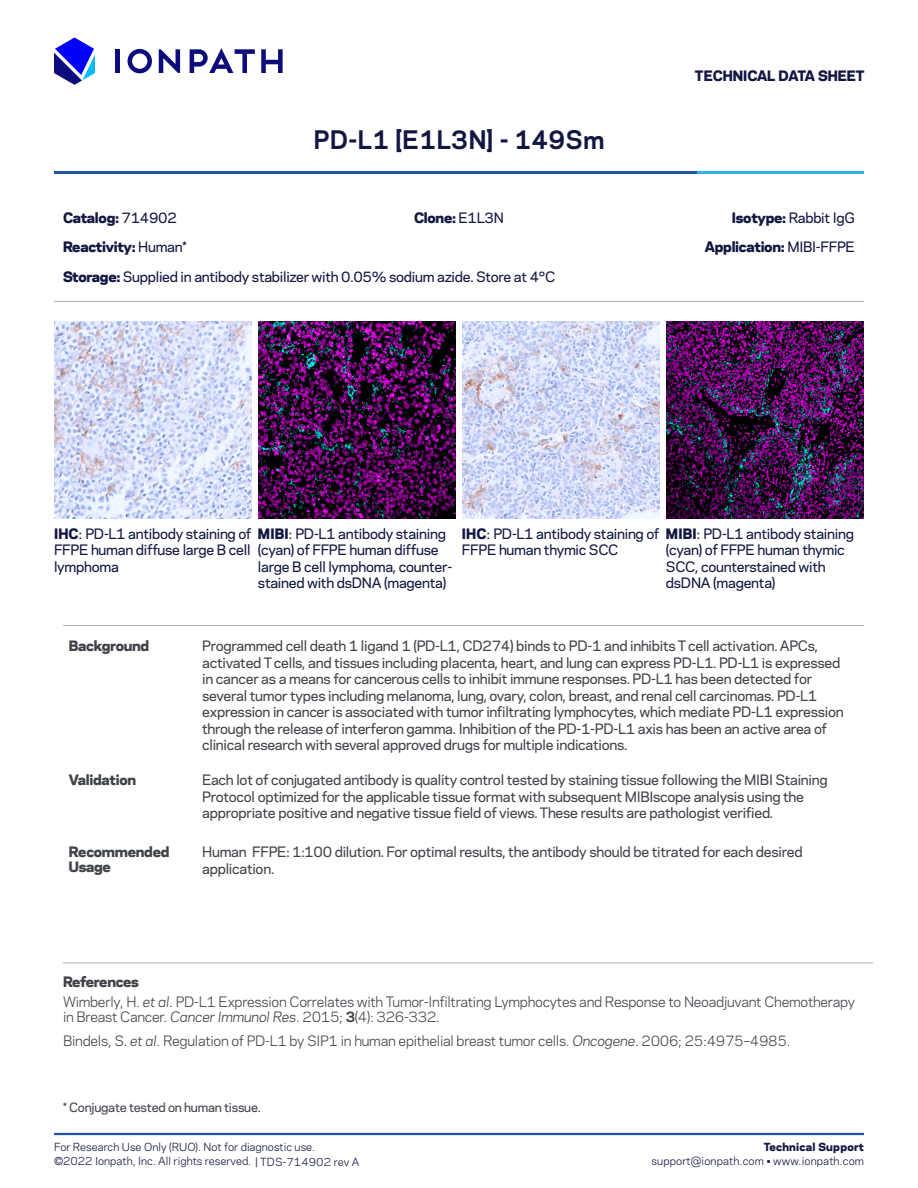
<style>
.page{position:relative;width:918px;height:1188px;background:#fff}
.page>*{position:absolute;margin:0;border:0;box-sizing:border-box;transform-origin:0 0}
.t1{font:700 24px "Polaris";letter-spacing:.01em;color:#111741}
.t2{font:500 13.5px/16.5px "Polaris";letter-spacing:-.02em;color:#40444a}
.t3{font:500 13.5px/16.5px "Polaris";letter-spacing:-.02em;color:#111741}
.t4{font:13.5px/19.5px "Polaris";letter-spacing:-.02em;color:#40444a}
.t5{font:800 13.5px "Polaris";letter-spacing:-.02em;color:#111741}
.t6{font:800 13.5px/15px "Polaris";letter-spacing:-.02em;color:#40444a}
.t7{font:800 13.5px "Polaris";color:#111741}
.t8{font:500 12px "Polaris";letter-spacing:-.02em;color:#40444a}
.t9{font:10.5px/13.5px "Polaris";color:#111741}
.t10{font:800 10.5px "Polaris";letter-spacing:.025em;color:#111741}
.s1{font-weight:500}
.s2{font-weight:800}
.s3{font-style:italic}
.s4{font-weight:700}
</style>
<div class="page">
<hr style="left:54px;top:1133px;width:810px;height:2px;background:#1d55a5">
<svg style="left:159px;top:49px;width:21px;height:24px"></svg>
<hr style="left:116px;top:49px;width:4px;height:24px;background:#0c0c7c">
<svg style="left:261px;top:49px;width:22px;height:24px"></svg>
<svg style="left:128px;top:49px;width:24px;height:24px"></svg>
<svg style="left:190px;top:48px;width:65px;height:25px"></svg>
<svg style="left:54px;top:38px;width:41px;height:47px"></svg>
<hr style="left:54px;top:301px;width:810px;height:1px;background:#b2b7bb">
<hr style="left:54px;top:171px;width:644px;height:3px;background:#1d55a5">
<hr style="left:698px;top:171px;width:166px;height:3px;background:#2db3e7">
<hr style="left:63px;top:625px;width:801px;height:1px;background:#b2b7bb">
<hr style="left:63px;top:962px;width:810px;height:2px;background:#b2b7bb">
<img style="left:54px;top:321px;width:198px;height:198px">
<img style="left:258px;top:321px;width:198px;height:198px">
<img style="left:462px;top:321px;width:198px;height:198px">
<img style="left:666px;top:321px;width:198px;height:198px">
<p class="t5" style="left:63px;top:207px;width:115px">Catalog: <span class="s1">714902</span></p>
<h1 class="t1" style="left:313px;top:122px;width:293px">PD-L1 [E1L3N] - 149Sm</h1>
<p class="t7" style="left:695px;top:65px;width:171px">TECHNICAL DATA SHEET</p>
<p class="t5" style="left:414px;top:207px;width:91px">Clone: <span class="s1">E1L3N</span></p>
<p class="t3" style="left:732px;top:209px;width:125px"><span class="s2">Isotype:</span> Rabbit IgG</p>
<p class="t5" style="left:63px;top:236px;width:125px">Reactivity: <span class="s1">Human*</span></p>
<p class="t5" style="left:705px;top:236px;width:152px">Application: <span class="s1">MIBI-FFPE</span></p>
<p class="t3" style="left:63px;top:268px;width:494px"><span class="s2">Storage:</span> Supplied in antibody stabilizer with 0.05% sodium azide. Store at 4°C</p>
<p class="t3" style="left:54px;top:525px;width:199px;text-align:justify"><span class="s2">IHC</span>: PD-L1 antibody staining of FFPE human diffuse large B cell lymphoma</p>
<p class="t3" style="left:258px;top:525px;width:196px"><span class="s2">MIBI</span>: PD-L1 antibody staining (cyan) of FFPE human diffuse large B cell lymphoma, counter&shy;stained with dsDNA (magenta)</p>
<p class="t3" style="left:462px;top:525px;width:199px"><span class="s2">IHC</span>: PD-L1 antibody staining of<br>FFPE human thymic SCC</p>
<p class="t3" style="left:666px;top:525px;width:189px"><span class="s2">MIBI</span>: PD-L1 antibody staining (cyan) of FFPE human thymic<br>SCC, counterstained with dsDNA (magenta)</p>
<p class="t6" style="left:69px;top:637px;width:82px">Background</p>
<p class="t2" style="left:202px;top:637px;width:643px">Programmed cell death 1 ligand 1 (PD-L1, CD274) binds to PD-1 and inhibits T cell activation. APCs, activated T cells, and tissues including placenta, heart, and lung can express PD-L1. PD-L1 is expressed in cancer as a means for cancerous cells to inhibit immune responses. PD-L1 has been detected for several tumor types including melanoma, lung, ovary, colon, breast, and renal cell carcinomas. PD-L1 expression in cancer is associated with tumor infiltrating lymphocytes, which mediate PD-L1 expression through the release of interferon gamma. Inhibition of the PD-1-PD-L1 axis has been an active area of clinical research with several approved drugs for multiple indications.</p>
<p class="t6" style="left:69px;top:771px;width:69px">Validation</p>
<p class="t2" style="left:202px;top:771px;width:627px">Each lot of conjugated antibody is quality control tested by staining tissue following the MIBI Staining<br>Protocol optimized for the applicable tissue format with subsequent MIBIscope analysis using the appropriate positive and negative tissue field of views. These results are pathologist verified.</p>
<p class="t6" style="left:69px;top:843px;width:102px">Recommended<br>Usage</p>
<p class="t2" style="left:202px;top:843px;width:602px">Human FFPE: 1:100 dilution. For optimal results, the antibody should be titrated for each desired application.</p>
<p class="t4" style="left:63px;top:972px;width:794px"><span class="s2">References<br></span>Wimberly, H. <span class="s3">et al</span>. PD-L1 Expression Correlates with Tumor-Infiltrating Lymphocytes and Response to Neoadjuvant Chemotherapy</p>
<p class="t4" style="left:63px;top:1004px;width:729px;line-height:24px">in Breast Cancer. <span class="s3">Cancer Immunol Res</span>. 2015; <span class="s4">3</span>(4): 326-332.<br>Bindels, S. <span class="s3">et al</span>. Regulation of PD-L1 by SIP1 in human epithelial breast tumor cells. <span class="s3">Oncogene</span>. 2006; 25:4975–4985.</p>
<p class="t8" style="left:63px;top:1098px;width:199px">* Conjugate tested on human tissue.</p>
<p class="t9" style="left:54px;top:1140px;width:307px">For Research Use Only (RUO). Not for diagnostic use.<br>©2022 Ionpath, Inc. All rights reserved. | TDS-714902 rev A</p>
<p class="t10" style="left:764px;top:1138px;width:102px">Technical Support</p>
<p class="t9" style="left:651px;top:1154px;width:214px">support@ionpath.com • www.ionpath.com</p>
</div>
